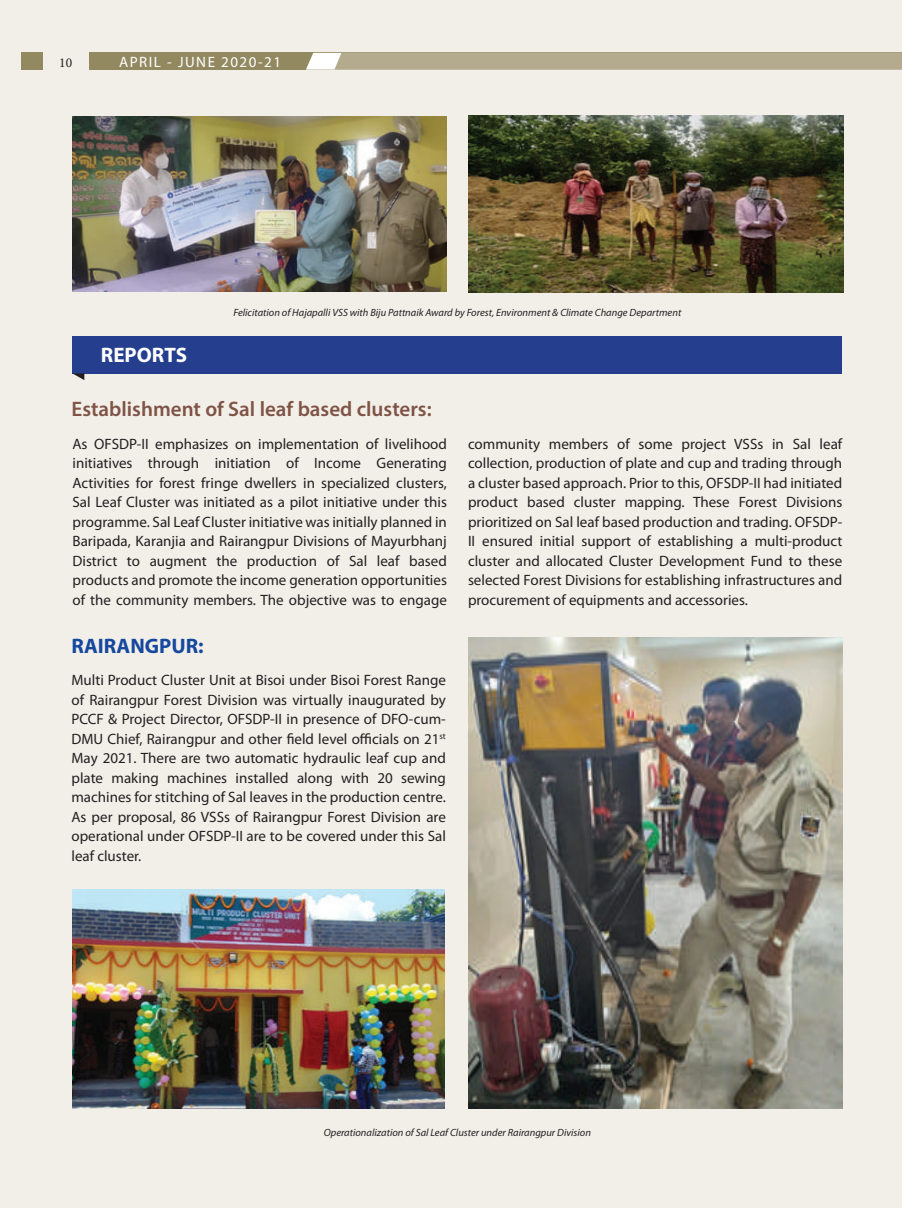
<style>
.page{position:relative;width:902px;height:1208px;background:#fff}
.page>*{position:absolute;margin:0;border:0;box-sizing:border-box;transform-origin:0 0}
.t1{font:600 21px "Myriad Pro";color:#7f5346}
.t2{font:700 21px "Myriad Pro";color:#15489e}
.t3{font:700 21px "Myriad Pro";color:#fff}
.t4{font:15px/19.5px "Myriad Pro";color:#231f20;text-align:justify}
.t5{font:15px "Myriad Pro";letter-spacing:.1em;color:#fff}
.t6{font:13.5px "Minion Pro";color:#231f20}
.t7{font:italic 10.5px "Myriad Pro";color:#231f20}
</style>
<div class="page">
<div style="left:0;top:0;width:901px;height:1208px;background:#f2efe9"></div>
<div style="left:89px;top:53px;width:812px;height:17px;background:#938961"></div>
<svg style="left:306px;top:53px;width:595px;height:17px;background:#b8af94"></svg>
<div style="left:21px;top:53px;width:22px;height:17px;background:#938961"></div>
<img style="left:73px;top:117px;width:373px;height:174px">
<img style="left:469px;top:116px;width:374px;height:176px">
<img style="left:72px;top:889px;width:373px;height:219px">
<img style="left:468px;top:637px;width:374px;height:471px">
<div style="left:73px;top:335px;width:769px;height:38px;background:#253f8e"></div>
<svg style="left:72px;top:373px;width:12px;height:7px"></svg>
<p class="t6" style="left:59px;top:54px;width:14px">10</p>
<p class="t5" style="left:119px;top:52px;width:163px">APRIL - JUNE 2020-21</p>
<h1 class="t3" style="left:101px;top:343px;width:88px">REPORTS</h1>
<p class="t7" style="left:233px;top:306px;width:449px">Felicitation of Hajapalli VSS with Biju Pattnaik Award by Forest, Environment &amp; Climate Change Department</p>
<h1 class="t1" style="left:71px;top:395px;width:361px">Establishment of Sal leaf based clusters:</h1>
<p class="t4" style="left:72px;top:434px;width:376px">As OFSDP-II emphasizes on implementation of livelihood initiatives through initiation of Income Generating Activities for forest fringe dwellers in specialized clusters, Sal Leaf Cluster was initiated as a pilot initiative under this programme. Sal Leaf Cluster initiative was initially planned in Baripada, Karanjia and Rairangpur Divisions of Mayurbhanj District to augment the production of Sal leaf based products and promote the income generation opportunities of the community members. The objective was to engage</p>
<h1 class="t2" style="left:71px;top:634px;width:134px">RAIRANGPUR:</h1>
<p class="t4" style="left:71px;top:670px;width:376px">Multi Product Cluster Unit at Bisoi under Bisoi Forest Range of Rairangpur Forest Division was virtually inaugurated by PCCF &amp; Project Director, OFSDP-II in presence of DFO-cum-DMU Chief, Rairangpur and other field level officials on 21<sup>st </sup>May 2021. There are two automatic hydraulic leaf cup and plate making machines installed along with 20 sewing machines for stitching of Sal leaves in the production centre.<br>As per proposal, 86 VSSs of Rairangpur Forest Division are operational under OFSDP-II are to be covered under this Sal leaf cluster.</p>
<p class="t4" style="left:468px;top:434px;width:376px">community members of some project VSSs in Sal leaf collection, production of plate and cup and trading through a cluster based approach. Prior to this, OFSDP-II had initiated product based cluster mapping. These Forest Divisions prioritized on Sal leaf based production and trading. OFSDP-II ensured initial support of establishing a multi-product cluster and allocated Cluster Development Fund to these selected Forest Divisions for establishing infrastructures and procurement of equipments and accessories.</p>
<p class="t7" style="left:324px;top:1125px;width:269px">Operationalization of Sal Leaf Cluster under Rairangpur Division</p>
</div>
